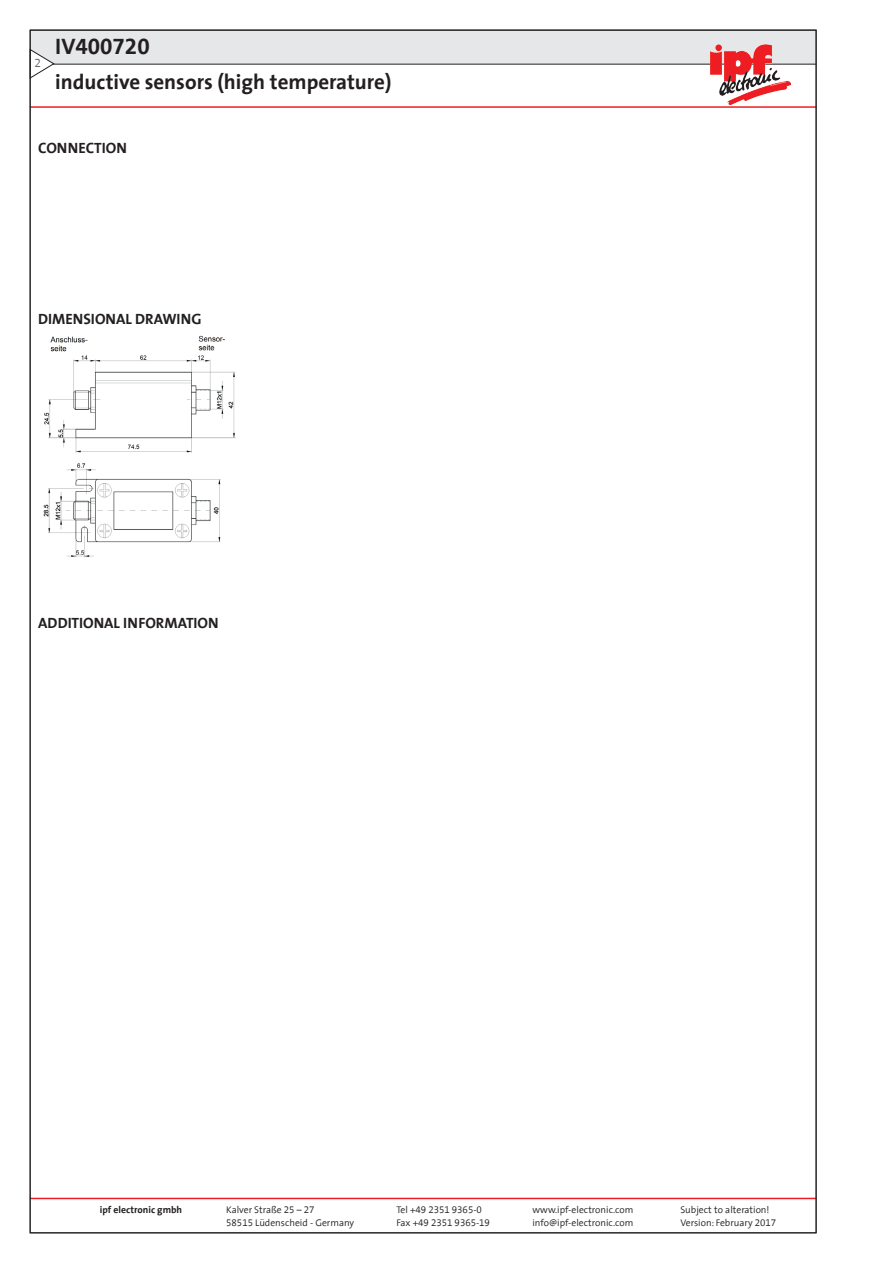
<style>
.page{position:relative;width:893px;height:1263px;background:#fff}
.page>*{position:absolute;margin:0;border:0;box-sizing:border-box;transform-origin:0 0}
.t1{font:300 22.5px "BHM The Sans Tab";color:#231f20}
.t2{font:300 21px "BHM The Sans Tab";color:#231f20}
.t3{font:300 15px "BHM The Sans Tab";color:#231f20}
.t4{font:300 12px "BHM The Sans Tab";color:#636366}
.t5{font:300 9.75px "BHM The Sans Tab";color:#231f20}
.t6{font:300 9.75px "BHM The Sans Tab";color:#231f20}
</style>
<div class="page">
<div style="left:30px;top:30px;width:786px;height:34px;background:#e6e7e9"></div>
<hr style="left:31px;top:64px;width:785px;height:1px;background:#231f20">
<hr style="left:30px;top:106px;width:786px;height:2px;background:#ee1d23">
<svg style="left:29px;top:48px;width:26px;height:31px"></svg>
<hr style="left:30px;top:1198px;width:786px;height:1px;background:#ee1d23">
<img style="left:710px;top:45px;width:81px;height:59px">
<img style="left:43px;top:335px;width:193px;height:223px">
<p class="t4" style="left:35px;top:53px;width:8px">2</p>
<h1 class="t1" style="left:55px;top:28px;width:96px">IV400720</h1>
<h2 class="t2" style="left:55px;top:65px;width:338px">inductive sensors (high temperature)</h2>
<h3 class="t3" style="left:38px;top:135px;width:90px">CONNECTION</h3>
<h3 class="t3" style="left:38px;top:307px;width:165px">DIMENSIONAL DRAWING</h3>
<h3 class="t3" style="left:38px;top:610px;width:182px">ADDITIONAL INFORMATION</h3>
<p class="t6" style="left:100px;top:1202px;width:84px">ipf electronic gmbh</p>
<p class="t5" style="left:226px;top:1202px;width:90px">Kalver Straße 25 – 27</p>
<p class="t5" style="left:396px;top:1202px;width:87px">Tel +49 2351 9365-0</p>
<p class="t5" style="left:532px;top:1202px;width:102px">www.ipf-electronic.com</p>
<p class="t5" style="left:680px;top:1202px;width:91px">Subject to alteration!</p>
<p class="t5" style="left:226px;top:1214px;width:129px">58515 Lüdenscheid - Germany</p>
<p class="t5" style="left:396px;top:1214px;width:95px">Fax +49 2351 9365-19</p>
<p class="t5" style="left:532px;top:1214px;width:102px">info@ipf-electronic.com</p>
<p class="t5" style="left:680px;top:1214px;width:97px">Version: February 2017</p>
</div>
